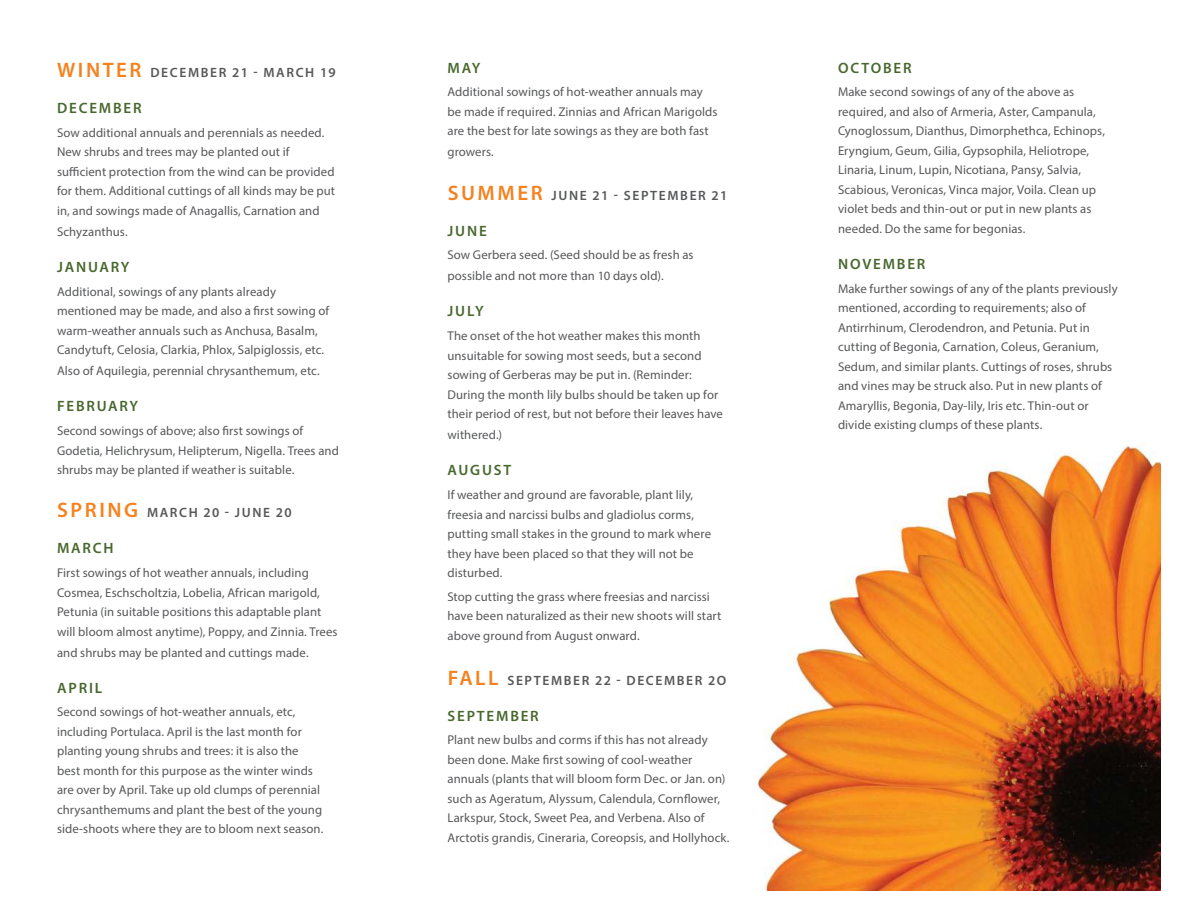
<style>
.page{position:relative;width:1188px;height:918px;background:#fff}
.page>*{position:absolute;margin:0;border:0;box-sizing:border-box;transform-origin:0 0}
.t1{font:600 15px "Myriad Pro";letter-spacing:.12em;color:#48682e}
.t2{font:600 13.5px "Myriad Pro";letter-spacing:.12em;color:#57585a}
.t3{font:12.75px/19.5px "Myriad Pro";letter-spacing:.005em;color:#57585a}
.s1{font-size:21px;color:#f5821f}
</style>
<div class="page">
<img style="left:756px;top:440px;width:405px;height:451px">
<p class="t2" style="left:57px;top:65px;width:280px"><span class="s1">WINTER</span> DECEMBER 21 - MARCH 19</p>
<p class="t1" style="left:57px;top:99px;width:86px">DECEMBER</p>
<p class="t3" style="left:57px;top:124px;width:280px">Sow additional annuals and perennials as needed.<br>New shrubs and trees may be planted out if sufficient protection from the wind can be provided for them. Additional cuttings of all kinds may be put in, and sowings made of Anagallis, Carnation and</p>
<p class="t3" style="left:57px;top:223px;width:72px">Schyzanthus.</p>
<p class="t1" style="left:57px;top:258px;width:74px">JANUARY</p>
<p class="t3" style="left:57px;top:283px;width:274px">Additional, sowings of any plants already mentioned may be made, and also a first sowing of warm-weather annuals such as Anchusa, Basalm, Candytuft, Celosia, Clarkia, Phlox, Salpiglossis, etc.</p>
<p class="t3" style="left:57px;top:362px;width:264px">Also of Aquilegia, perennial chrysanthemum, etc.</p>
<p class="t1" style="left:57px;top:397px;width:83px">FEBRUARY</p>
<p class="t3" style="left:57px;top:422px;width:283px">Second sowings of above; also first sowings of<br>Godetia, Helichrysum, Helipterum, Nigella. Trees and shrubs may be planted if weather is suitable.</p>
<p class="t2" style="left:57px;top:505px;width:236px"><span class="s1">SPRING</span> MARCH 20 - JUNE 20</p>
<p class="t1" style="left:57px;top:539px;width:58px">MARCH</p>
<p class="t3" style="left:57px;top:564px;width:282px">First sowings of hot weather annuals, including Cosmea, Eschscholtzia, Lobelia, African marigold, Petunia (in suitable positions this adaptable plant will bloom almost anytime), Poppy, and Zinnia. Trees</p>
<p class="t3" style="left:57px;top:644px;width:253px">and shrubs may be planted and cuttings made.</p>
<p class="t1" style="left:57px;top:679px;width:47px">APRIL</p>
<p class="t3" style="left:57px;top:703px;width:268px">Second sowings of hot-weather annuals, etc, including Portulaca. April is the last month for planting young shrubs and trees: it is also the best month for this purpose as the winter winds are over by April. Take up old clumps of perennial chrysanthemums and plant the best of the young side-shoots where they are to bloom next season.</p>
<p class="t1" style="left:448px;top:59px;width:34px">MAY</p>
<p class="t3" style="left:447px;top:83px;width:272px">Additional sowings of hot-weather annuals may be made if required. Zinnias and African Marigolds are the best for late sowings as they are both fast</p>
<p class="t3" style="left:447px;top:143px;width:48px">growers.</p>
<p class="t2" style="left:448px;top:187px;width:281px"><span class="s1">SUMMER</span> JUNE 21 - SEPTEMBER 21</p>
<p class="t1" style="left:448px;top:222px;width:41px">JUNE</p>
<p class="t3" style="left:447px;top:246px;width:248px;line-height:21px">Sow Gerbera seed. (Seed should be as fresh as possible and not more than 10 days old).</p>
<p class="t1" style="left:448px;top:303px;width:37px">JULY</p>
<p class="t3" style="left:447px;top:327px;width:277px">The onset of the hot weather makes this month unsuitable for sowing most seeds, but a second sowing of Gerberas may be put in. (Reminder:<br>During the month lily bulbs should be taken up for their period of rest, but not before their leaves have</p>
<p class="t3" style="left:447px;top:426px;width:56px">withered.)</p>
<p class="t1" style="left:448px;top:461px;width:65px">AUGUST</p>
<p class="t3" style="left:447px;top:486px;width:265px">If weather and ground are favorable, plant lily, freesia and narcissi bulbs and gladiolus corms, putting small stakes in the ground to mark where they have been placed so that they will not be disturbed.</p>
<p class="t3" style="left:447px;top:588px;width:275px">Stop cutting the grass where freesias and narcissi have been naturalized as their new shoots will start above ground from August onward.</p>
<p class="t2" style="left:448px;top:672px;width:280px"><span class="s1">FALL</span> SEPTEMBER 22 - DECEMBER 2O</p>
<p class="t1" style="left:448px;top:707px;width:93px">SEPTEMBER</p>
<p class="t3" style="left:447px;top:731px;width:283px">Plant new bulbs and corms if this has not already been done. Make first sowing of cool-weather annuals (plants that will bloom form Dec. or Jan. on) such as Ageratum, Alyssum, Calendula, Cornflower, Larkspur, Stock, Sweet Pea, and Verbena. Also of Arctotis grandis, Cineraria, Coreopsis, and Hollyhock.</p>
<p class="t1" style="left:838px;top:59px;width:75px">OCTOBER</p>
<p class="t3" style="left:838px;top:83px;width:269px">Make second sowings of any of the above as required, and also of Armeria, Aster, Campanula, Cynoglossum, Dianthus, Dimorphethca, Echinops, Eryngium, Geum, Gilia, Gypsophila, Heliotrope, Linaria, Linum, Lupin, Nicotiana, Pansy, Salvia, Scabious, Veronicas, Vinca major, Voila. Clean up violet beds and thin-out or put in new plants as needed. Do the same for begonias.</p>
<p class="t1" style="left:838px;top:255px;width:89px">NOVEMBER</p>
<p class="t3" style="left:838px;top:280px;width:281px">Make further sowings of any of the plants previously mentioned, according to requirements; also of Antirrhinum, Clerodendron, and Petunia. Put in cutting of Begonia, Carnation, Coleus, Geranium, Sedum, and similar plants. Cuttings of roses, shrubs and vines may be struck also. Put in new plants of Amaryllis, Begonia, Day-lily, Iris etc. Thin-out or divide existing clumps of these plants.</p>
</div>
